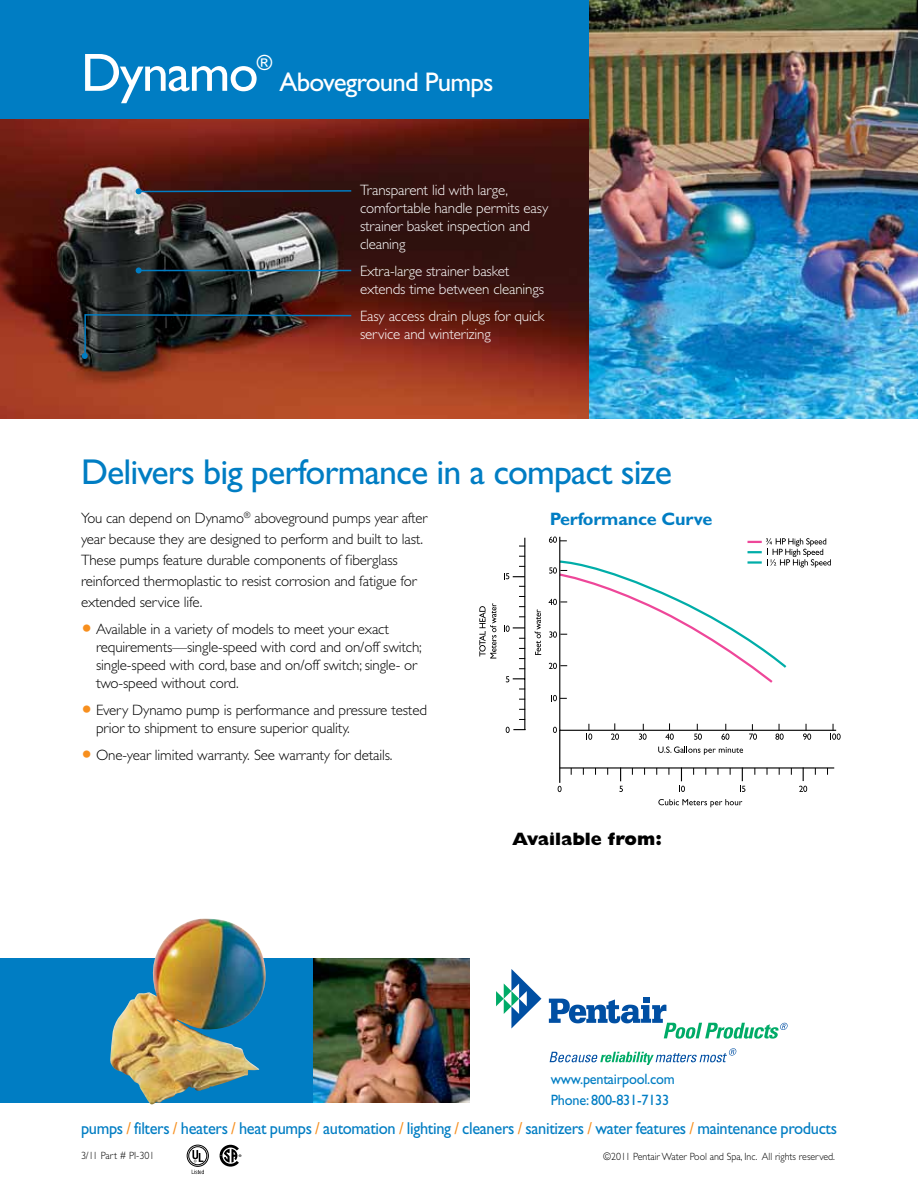
<style>
.page{position:relative;width:918px;height:1188px;background:#fff}
.page>*{position:absolute;margin:0;border:0;box-sizing:border-box;transform-origin:0 0}
.t1{font:54px "Gill Sans Std";letter-spacing:-.03em;color:#fff}
.t2{font:36px "Gill Sans Std";letter-spacing:-.025em;color:#007dc3}
.t3{font:27px "Gill Sans Std";letter-spacing:-.03em;color:#fff}
.t4{font:21px "Gill Sans Std";color:#fff}
.t5{font:700 18px "Gill Sans Std";letter-spacing:-.01em;color:#007dc3}
.t6{font:800 18px "Gill Sans Std";color:#000}
.t7{font:17.25px "Gill Sans Std";letter-spacing:-.02em;color:#007dc3;scale:.95 1}
.t8{font:300 15px/21px "Gill Sans Std";letter-spacing:-.01em;color:#000}
.t9{font:300 15px/18px "Gill Sans Std";letter-spacing:-.01em;color:#fff}
.t10{font:15px/21px "Gill Sans Std";letter-spacing:-.015em;color:#007dc3;scale:.95 1}
.t11{font:300 10.5px "Gill Sans Std";color:#000;scale:.95 1}
.s1{color:#f78f1e}
</style>
<div class="page">
<img style="left:0;top:118px;width:590px;height:300px">
<svg style="left:496px;top:969px;width:45px;height:60px"></svg>
<svg style="left:549px;top:998px;width:239px;height:41px"></svg>
<svg style="left:550px;top:1048px;width:187px;height:17px"></svg>
<div style="left:0;top:0;width:618px;height:118px;background:#007dc3"></div>
<img style="left:590px;top:0;width:328px;height:418px">
<div style="left:0;top:959px;width:320px;height:144px;background:#007dc3"></div>
<svg style="left:136px;top:188px;width:217px;height:6px"></svg>
<svg style="left:220px;top:1145px;width:21px;height:22px"></svg>
<svg style="left:187px;top:1145px;width:22px;height:29px"></svg>
<svg style="left:82px;top:313px;width:271px;height:46px;background:#4d2c26"></svg>
<img style="left:314px;top:959px;width:156px;height:144px">
<img style="left:110px;top:919px;width:156px;height:186px">
<hr style="left:138px;top:270px;width:213px;height:1px;background:#007dc3">
<svg style="left:136px;top:267px;width:6px;height:6px"></svg>
<svg style="left:553px;top:727px;width:4px;height:6px"></svg>
<svg style="left:558px;top:786px;width:4px;height:6px"></svg>
<svg style="left:479px;top:603px;width:17px;height:56px"></svg>
<svg style="left:534px;top:609px;width:7px;height:46px"></svg>
<svg style="left:559px;top:684px;width:275px;height:47px"></svg>
<svg style="left:504px;top:573px;width:20px;height:6px"></svg>
<svg style="left:504px;top:626px;width:20px;height:6px"></svg>
<svg style="left:506px;top:676px;width:18px;height:6px"></svg>
<svg style="left:506px;top:727px;width:20px;height:6px"></svg>
<hr style="left:524px;top:538px;width:1px;height:192px;background:#000">
<svg style="left:658px;top:747px;width:85px;height:8px"></svg>
<hr style="left:559px;top:730px;width:1px;height:53px;background:#000">
<svg style="left:799px;top:769px;width:8px;height:23px"></svg>
<svg style="left:740px;top:769px;width:5px;height:23px"></svg>
<svg style="left:619px;top:769px;width:4px;height:23px"></svg>
<svg style="left:679px;top:769px;width:6px;height:23px"></svg>
<svg style="left:658px;top:799px;width:84px;height:8px"></svg>
<svg style="left:549px;top:537px;width:282px;height:147px"></svg>
<svg style="left:551px;top:695px;width:16px;height:6px"></svg>
<svg style="left:586px;top:724px;width:6px;height:16px"></svg>
<svg style="left:611px;top:723px;width:8px;height:17px"></svg>
<svg style="left:639px;top:724px;width:8px;height:16px"></svg>
<svg style="left:665px;top:723px;width:9px;height:17px"></svg>
<svg style="left:694px;top:724px;width:8px;height:16px"></svg>
<svg style="left:721px;top:724px;width:8px;height:16px"></svg>
<svg style="left:749px;top:724px;width:8px;height:16px"></svg>
<svg style="left:775px;top:724px;width:9px;height:16px"></svg>
<svg style="left:803px;top:724px;width:8px;height:16px"></svg>
<svg style="left:830px;top:724px;width:11px;height:16px"></svg>
<hr style="left:560px;top:767px;width:274px;height:2px;background:#000">
<h1 class="t1" style="left:81px;top:42px;width:179px">Dynamo</h1>
<h3 class="t4" style="left:257px;top:51px;width:17px">®</h3>
<h3 class="t3" style="left:280px;top:66px;width:216px">Aboveground Pumps</h3>
<p class="t9" style="left:360px;top:181px;width:190px">Transparent lid with large, comfortable handle permits easy strainer basket inspection and cleaning</p>
<p class="t9" style="left:360px;top:262px;width:186px">Extra-large strainer basket extends time between cleanings</p>
<p class="t9" style="left:360px;top:307px;width:186px">Easy access drain plugs for quick service and winterizing</p>
<h2 class="t2" style="left:81px;top:451px;width:593px">Delivers big performance in a compact size</h2>
<p class="t5" style="left:550px;top:509px;width:164px">Performance Curve</p>
<p class="t8" style="left:81px;top:508px;width:348px">You can depend on Dynamo<sup>®</sup> aboveground pumps year after year because they are designed to perform and built to last.<br>These pumps feature durable components of fiberglass reinforced thermoplastic to resist corrosion and fatigue for extended service life.</p>
<p class="t8" style="left:96px;top:620px;width:327px;line-height:18px">Available in a variety of models to meet your exact requirements—single-speed with cord and on/off switch; single-speed with cord, base and on/off switch; single- or two-speed without cord.</p>
<p class="t8" style="left:96px;top:701px;width:333px;line-height:18px">Every Dynamo pump is performance and pressure tested prior to shipment to ensure superior quality.</p>
<p class="t8" style="left:96px;top:745px;width:298px">One-year limited warranty. See warranty for details.</p>
<p class="t6" style="left:512px;top:829px;width:151px">Available from:</p>
<p class="t10" style="left:551px;top:1068px;width:132px">www.pentairpool.com<br>Phone: 800-831-7133</p>
<p class="t7" style="left:81px;top:1119px;width:797px">pumps <span class="s1">/</span> filters <span class="s1">/</span> heaters <span class="s1">/</span> heat pumps <span class="s1">/</span> automation <span class="s1">/</span> lighting <span class="s1">/</span> cleaners <span class="s1">/</span> sanitizers <span class="s1">/</span> water features <span class="s1">/</span> maintenance products</p>
<p class="t11" style="left:81px;top:1150px;width:79px">3/11 Part # PI-301</p>
<p class="t11" style="left:603px;top:1150px;width:245px">©2011 Pentair Water Pool and Spa, Inc. All rights reserved.</p>
</div>
